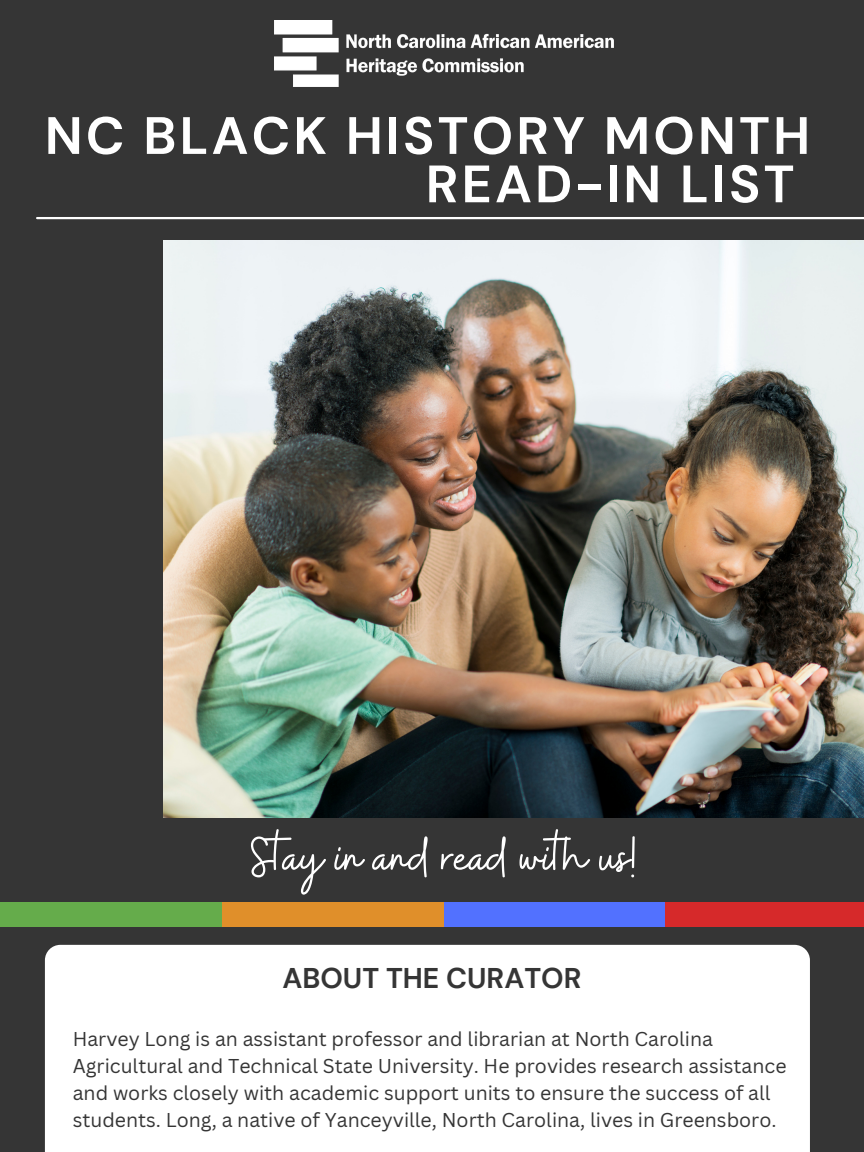
<style>
.page{position:relative;width:864px;height:1152px;background:#353535}
.page>*{position:absolute;margin:0;border:0;box-sizing:border-box;transform-origin:0 0}
.t1{font:57px "Buffalo";color:#fff}
.t2{font:700 52.5px/48.3px "DM Sans";letter-spacing:.06em;color:#fff;text-align:right}
.t3{font:700 28.5px "DM Sans";color:#353535}
.t4{font:19.5px/27px "Canva Sans";color:#353535}
</style>
<div class="page">
<hr style="left:37px;top:217px;width:827px;height:2px;background:#fff">
<img style="left:164px;top:241px;width:700px;height:577px">
<div style="left:45px;top:945px;width:765px;height:207px;background:#fff"></div>
<div style="left:0;top:902px;width:222px;height:25px;background:#65ac4b"></div>
<div style="left:222px;top:902px;width:222px;height:25px;background:#e08f2a"></div>
<div style="left:444px;top:902px;width:222px;height:25px;background:#5271ff"></div>
<div style="left:666px;top:902px;width:198px;height:25px;background:#d6292a"></div>
<img style="left:274px;top:21px;width:339px;height:65px">
<h2 class="t2" style="left:45px;top:112px;width:767px">NC BLACK HISTORY MONTH<br>READ-IN LIST</h2>
<h1 class="t1" style="left:251px;top:820px;width:387px">Stay in and read with us!</h1>
<h3 class="t3" style="left:282px;top:960px;width:300px">ABOUT THE CURATOR</h3>
<p class="t4" style="left:73px;top:1025px;width:715px">Harvey Long is an assistant professor and librarian at North Carolina Agricultural and Technical State University. He provides research assistance and works closely with academic support units to ensure the success of all students. Long, a native of Yanceyville, North Carolina, lives in Greensboro.</p>
</div>
